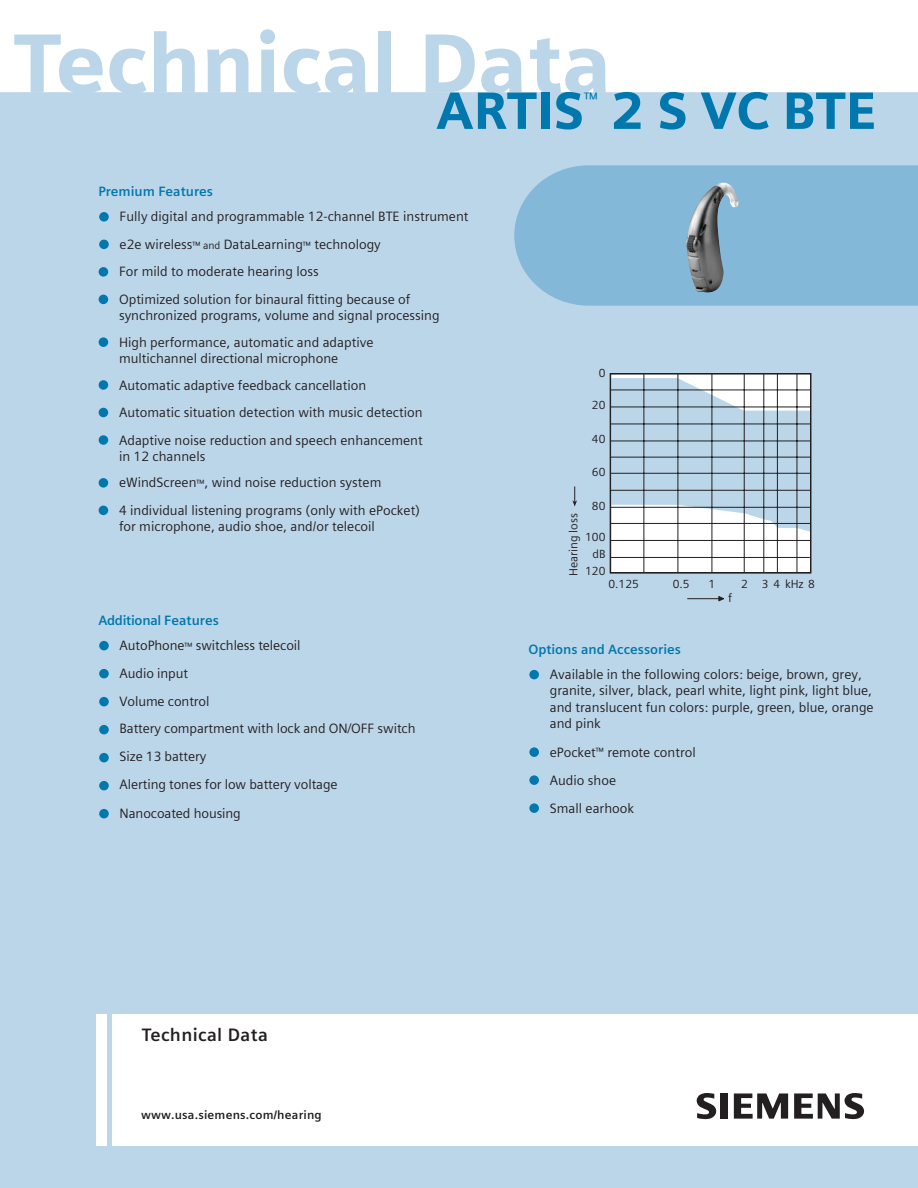
<style>
.page{position:relative;width:918px;height:1188px;background:#fff}
.page>*{position:absolute;margin:0;border:0;box-sizing:border-box;transform-origin:0 0}
.t1{font:900 52.5px "Siemens Sans";color:#0078ae}
.t2{font:700 18px "Siemens Sans";letter-spacing:.015em;color:#231f20}
.t3{font:18px "Siemens Sans";color:#0078ae}
.t4{font:13.5px/16.2px "Siemens Sans";color:#231f20}
.t5{font:700 13.5px "Siemens Sans";color:#0078ae}
.t6{font:700 13.5px "Siemens Sans";letter-spacing:-.02em;color:#0078ae}
.t7{font:700 12px "Siemens Sans";letter-spacing:.015em;color:#231f20}
.t8{font:12px "Siemens Sans";color:#231f20}
.t9{font:11.7px/17px "Siemens Sans";color:#231f20;text-align:right}
.s1{font-size:10.5px}
.s2{font-style:italic}
</style>
<div class="page">
<div style="left:0;top:92px;width:918px;height:1096px;background:#bcd6e9"></div>
<div style="left:99px;top:212px;width:10px;height:10px;background:#0078ae;border-radius:50%"></div>
<div style="left:99px;top:240px;width:10px;height:9px;background:#0078ae;border-radius:50%"></div>
<div style="left:99px;top:267px;width:9px;height:10px;background:#0078ae;border-radius:50%"></div>
<div style="left:99px;top:380px;width:9px;height:10px;background:#0078ae;border-radius:50%"></div>
<div style="left:99px;top:408px;width:9px;height:9px;background:#0078ae;border-radius:50%"></div>
<div style="left:99px;top:435px;width:9px;height:10px;background:#0078ae;border-radius:50%"></div>
<div style="left:99px;top:478px;width:9px;height:10px;background:#0078ae;border-radius:50%"></div>
<div style="left:99px;top:295px;width:9px;height:9px;background:#0078ae;border-radius:50%"></div>
<div style="left:529px;top:670px;width:10px;height:9px;background:#0078ae;border-radius:50%"></div>
<div style="left:529px;top:747px;width:10px;height:10px;background:#0078ae;border-radius:50%"></div>
<div style="left:529px;top:775px;width:10px;height:10px;background:#0078ae;border-radius:50%"></div>
<div style="left:529px;top:803px;width:10px;height:10px;background:#0078ae;border-radius:50%"></div>
<svg style="left:14px;top:35px;width:89px;height:59px"></svg>
<svg style="left:109px;top:49px;width:38px;height:45px"></svg>
<svg style="left:154px;top:31px;width:41px;height:62px"></svg>
<svg style="left:207px;top:49px;width:42px;height:44px"></svg>
<svg style="left:260px;top:29px;width:15px;height:64px"></svg>
<svg style="left:284px;top:49px;width:82px;height:45px"></svg>
<div style="left:378px;top:31px;width:13px;height:62px;background:#bcd6e9"></div>
<svg style="left:426px;top:35px;width:49px;height:58px"></svg>
<svg style="left:481px;top:49px;width:41px;height:45px"></svg>
<svg style="left:530px;top:38px;width:76px;height:56px"></svg>
<div style="left:514px;top:165px;width:404px;height:141px;background:#84b8d8"></div>
<div style="left:99px;top:641px;width:10px;height:9px;background:#0078ae;border-radius:50%"></div>
<div style="left:99px;top:753px;width:10px;height:9px;background:#0078ae;border-radius:50%"></div>
<div style="left:99px;top:781px;width:10px;height:9px;background:#0078ae;border-radius:50%"></div>
<div style="left:99px;top:809px;width:10px;height:9px;background:#0078ae;border-radius:50%"></div>
<div style="left:99px;top:725px;width:10px;height:9px;background:#0078ae;border-radius:50%"></div>
<div style="left:99px;top:697px;width:10px;height:9px;background:#0078ae;border-radius:50%"></div>
<div style="left:99px;top:669px;width:10px;height:9px;background:#0078ae;border-radius:50%"></div>
<svg style="left:572px;top:486px;width:5px;height:21px"></svg>
<div style="left:610px;top:374px;width:201px;height:199px;background:#fff"></div>
<svg style="left:612px;top:378px;width:197px;height:154px"></svg>
<div style="left:610px;top:373px;width:201px;height:200px;border:1px solid #231f20"></div>
<hr style="left:644px;top:374px;width:1px;height:198px;background:#231f20">
<hr style="left:678px;top:374px;width:1px;height:198px;background:#231f20">
<hr style="left:712px;top:374px;width:1px;height:198px;background:#231f20">
<hr style="left:744px;top:374px;width:1px;height:198px;background:#231f20">
<hr style="left:763px;top:374px;width:1px;height:198px;background:#231f20">
<hr style="left:777px;top:374px;width:1px;height:198px;background:#231f20">
<hr style="left:797px;top:374px;width:1px;height:198px;background:#231f20">
<hr style="left:611px;top:390px;width:200px;height:1px;background:#231f20">
<hr style="left:611px;top:407px;width:200px;height:1px;background:#231f20">
<hr style="left:611px;top:424px;width:200px;height:1px;background:#231f20">
<hr style="left:611px;top:441px;width:200px;height:1px;background:#231f20">
<hr style="left:611px;top:457px;width:200px;height:1px;background:#231f20">
<hr style="left:611px;top:473px;width:200px;height:1px;background:#231f20">
<hr style="left:611px;top:490px;width:200px;height:1px;background:#231f20">
<hr style="left:611px;top:507px;width:200px;height:1px;background:#231f20">
<hr style="left:611px;top:523px;width:200px;height:1px;background:#231f20">
<hr style="left:611px;top:540px;width:200px;height:1px;background:#231f20">
<hr style="left:611px;top:557px;width:199px;height:1px;background:#231f20">
<hr style="left:688px;top:598px;width:36px;height:1px;background:#231f20">
<svg style="left:719px;top:596px;width:5px;height:5px"></svg>
<div style="left:99px;top:337px;width:9px;height:10px;background:#0078ae;border-radius:50%"></div>
<div style="left:99px;top:506px;width:9px;height:9px;background:#0078ae;border-radius:50%"></div>
<img style="left:685px;top:180px;width:54px;height:113px">
<div style="left:113px;top:1014px;width:805px;height:132px;background:#fff"></div>
<svg style="left:697px;top:1093px;width:20px;height:26px"></svg>
<div style="left:720px;top:1093px;width:8px;height:26px;background:#231f20"></div>
<svg style="left:734px;top:1093px;width:54px;height:26px"></svg>
<svg style="left:794px;top:1093px;width:70px;height:26px"></svg>
<div style="left:96px;top:1014px;width:11px;height:132px;background:#fff"></div>
<p class="t5" style="left:98px;top:186px;width:116px">Premium Features</p>
<h1 class="t1" style="left:436px;top:91px;width:149px">ARTIS</h1>
<h2 class="t3" style="left:584px;top:92px;width:15px">™</h2>
<h1 class="t1" style="left:611px;top:91px;width:267px">2 S VC BTE</h1>
<p class="t4" style="left:120px;top:210px;width:350px">Fully digital and programmable 12-channel BTE instrument</p>
<p class="t4" style="left:119px;top:232px;width:263px;line-height:27.5px">e2e wireless<span class="s1">™ and</span> DataLearning<span class="s1">™</span> technology<br>For mild to moderate hearing loss</p>
<p class="t4" style="left:119px;top:292px;width:322px">Optimized solution for binaural fitting because of synchronized programs, volume and signal processing</p>
<p class="t4" style="left:119px;top:335px;width:256px">High performance, automatic and adaptive multichannel directional microphone</p>
<p class="t4" style="left:119px;top:372px;width:305px;line-height:27.6px">Automatic adaptive feedback cancellation<br>Automatic situation detection with music detection<br>Adaptive noise reduction and speech enhancement</p>
<p class="t4" style="left:119px;top:444px;width:264px;line-height:26.5px">in 12 channels<br>eWindScreen<span class="s1">™</span>, wind noise reduction system</p>
<p class="t4" style="left:119px;top:503px;width:303px">4 individual listening programs (only with ePocket) for microphone, audio shoe, and/or telecoil</p>
<p class="t6" style="left:98px;top:615px;width:122px">Additional Features</p>
<p class="t4" style="left:120px;top:633px;width:182px;line-height:28px">AutoPhone<span class="s1">™</span> switchless telecoil<br>Audio input</p>
<p class="t4" style="left:120px;top:695px;width:91px">Volume control</p>
<p class="t4" style="left:120px;top:715px;width:297px;line-height:28px">Battery compartment with lock and ON<span class="s2">/</span>OFF switch<br>Size 13 battery<br>Alerting tones for low battery voltage</p>
<p class="t4" style="left:120px;top:807px;width:123px">Nanocoated housing</p>
<h2 class="t2" style="left:142px;top:1027px;width:128px">Technical Data</h2>
<p class="t7" style="left:141px;top:1111px;width:182px">www.usa.siemens.com/hearing</p>
<p class="t9" style="left:599px;top:366px;width:8px">0</p>
<p class="t9" style="left:592px;top:398px;width:15px">20</p>
<p class="t9" style="left:592px;top:431px;width:15px">40</p>
<p class="t9" style="left:592px;top:464px;width:15px">60</p>
<p class="t9" style="left:592px;top:498px;width:15px">80</p>
<p class="t9" style="left:585px;top:530px;width:22px">100 dB</p>
<p class="t9" style="left:566px;top:576px;width:64px;rotate:-90deg">H gni rae ssol</p>
<p class="t9" style="left:585px;top:563px;width:22px">120</p>
<p class="t9" style="left:608px;top:577px;width:32px">0.125</p>
<p class="t9" style="left:673px;top:577px;width:18px">0.5</p>
<p class="t9" style="left:709px;top:577px;width:8px">1</p>
<p class="t9" style="left:741px;top:577px;width:8px">2</p>
<p class="t9" style="left:762px;top:577px;width:54px">3 4 kHz 8</p>
<p class="t8" style="left:728px;top:594px;width:6px">f</p>
<p class="t5" style="left:529px;top:644px;width:154px">Options and Accessories</p>
<p class="t4" style="left:550px;top:668px;width:325px">Available in the following colors: beige, brown, grey, granite, silver, black, pearl white, light pink, light blue, and translucent fun colors: purple, green, blue, orange and pink</p>
<p class="t4" style="left:550px;top:739px;width:148px;line-height:28px">ePocket<span class="s1">™</span> remote control<br>Audio shoe<br>Small earhook</p>
</div>
